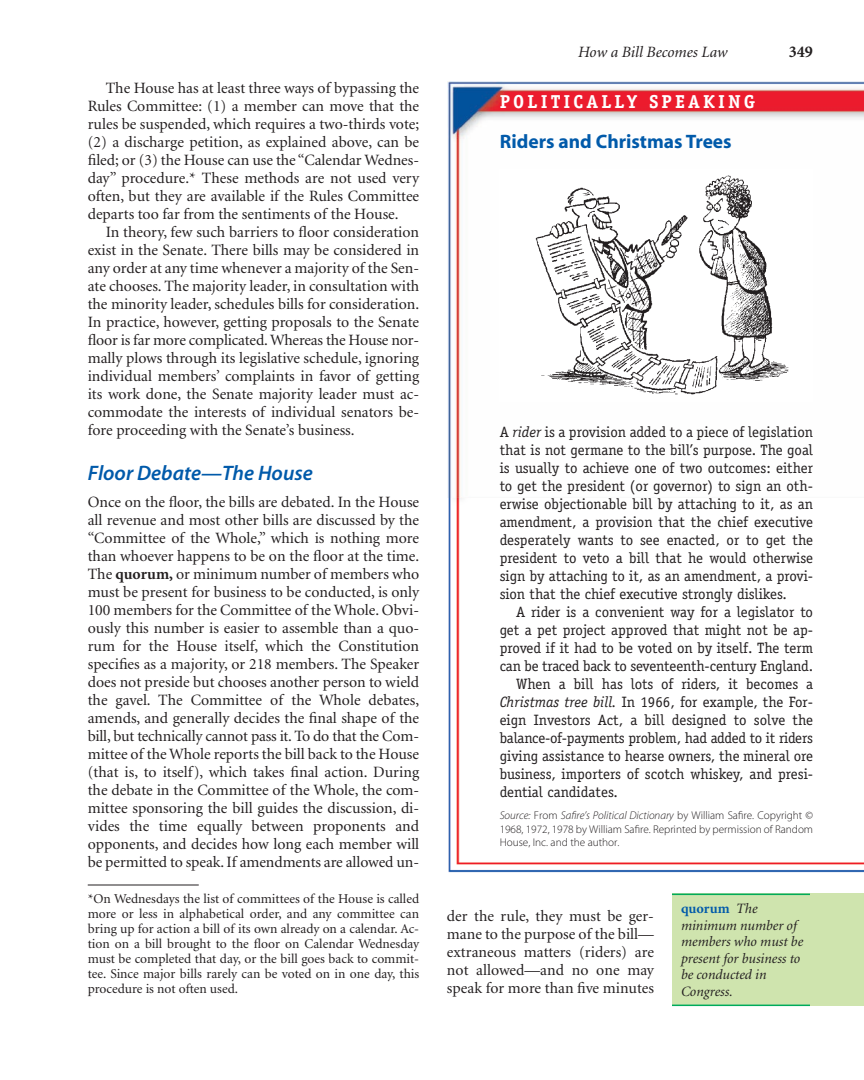
<style>
.page{position:relative;width:864px;height:1080px;background:#fff}
.page>*{position:absolute;margin:0;border:0;box-sizing:border-box;transform-origin:0 0}
.t1{font:21px "Myriad Sem Itl";color:#015aaa}
.t2{font:700 19.5px "Myriad";color:#015aaa}
.t3{font:700 18.75px "Officina Serif";letter-spacing:.165em;color:#fff}
.t4{font:700 16.5px "Minion";color:#231f20}
.t5{font:15.75px/18px "Minion";color:#231f20;text-align:justify}
.t6{font:italic 15.75px "Minion";color:#231f20}
.t7{font:15px "Officina Serif";color:#231f20}
.t8{font:italic 14.25px/16.5px "Minion";color:#231f20}
.t9{font:13.5px/15px "Minion";color:#231f20;text-align:justify}
.t10{font:11.25px/13.5px "Myriad Lig";color:#231f20;text-align:justify}
.s1{font-weight:700}
.s2{font-style:italic}
.s3{font-family:"Myriad Lig Itl"}
.s4{font-weight:700;font-style:normal;color:#015aaa}
</style>
<div class="page">
<hr style="left:88px;top:885px;width:111px;height:1px;background:#231f20">
<img style="left:447px;top:81px;width:417px;height:417px">
<img style="left:448px;top:563px;width:416px;height:310px">
<img style="left:448px;top:498px;width:14px;height:65px">
<img style="left:500px;top:170px;width:313px;height:232px">
<div style="left:672px;top:894px;width:192px;height:112px;background:#cfe4ae"></div>
<hr style="left:672px;top:894px;width:138px;height:1px;background:#00ab5b">
<hr style="left:672px;top:1005px;width:138px;height:1px;background:#00ab5b">
<p class="t5" style="left:106px;top:80px;width:315px">The House has at least three ways of bypassing the</p>
<p class="t5" style="left:88px;top:98px;width:333px">Rules Committee: (1) a member can move that the</p>
<p class="t5" style="left:88px;top:116px;width:333px">rules be suspended, which requires a two-thirds vote;</p>
<p class="t5" style="left:88px;top:134px;width:333px">(2) a discharge petition, as explained above, can be</p>
<p class="t5" style="left:88px;top:152px;width:333px">filed; or (3) the House can use the “Calendar Wednes-</p>
<p class="t5" style="left:88px;top:170px;width:333px">day” procedure.* These methods are not used very</p>
<p class="t5" style="left:88px;top:188px;width:333px">often, but they are available if the Rules Committee</p>
<p class="t5" style="left:88px;top:206px;width:312px">departs too far from the sentiments of the House.</p>
<p class="t5" style="left:106px;top:224px;width:315px">In theory, few such barriers to floor consideration</p>
<p class="t5" style="left:88px;top:242px;width:333px">exist in the Senate. There bills may be considered in</p>
<p class="t5" style="left:88px;top:260px;width:333px">any order at any time whenever a majority of the Sen-</p>
<p class="t5" style="left:88px;top:278px;width:333px">ate chooses. The majority leader, in consultation with</p>
<p class="t5" style="left:88px;top:296px;width:333px">the minority leader, schedules bills for consideration.</p>
<p class="t5" style="left:88px;top:314px;width:333px">In practice, however, getting proposals to the Senate</p>
<p class="t5" style="left:88px;top:332px;width:333px">floor is far more complicated. Whereas the House nor-</p>
<p class="t5" style="left:88px;top:350px;width:333px">mally plows through its legislative schedule, ignoring</p>
<p class="t5" style="left:88px;top:368px;width:333px">individual members’ complaints in favor of getting</p>
<p class="t5" style="left:88px;top:386px;width:333px">its work done, the Senate majority leader must ac-</p>
<p class="t5" style="left:88px;top:404px;width:333px">commodate the interests of individual senators be-</p>
<p class="t5" style="left:88px;top:422px;width:268px">fore proceeding with the Senate’s business.</p>
<p class="t1" style="left:88px;top:465px;width:227px">Floor Debate—The House</p>
<p class="t5" style="left:88px;top:494px;width:333px">Once on the floor, the bills are debated. In the House all revenue and most other bills are discussed by the “Committee of the Whole,” which is nothing more than whoever happens to be on the floor at the time.<br>The <span class="s1">quorum,</span> or minimum number of members who must be present for business to be conducted, is only 100 members for the Committee of the Whole. Obvi&shy;ously this number is easier to assemble than a quo&shy;rum for the House itself, which the Constitution specifies as a majority, or 218 members. The Speaker does not preside but chooses another person to wield the gavel. The Committee of the Whole debates, amends, and generally decides the final shape of the bill, but technically cannot pass it. To do that the Com&shy;mittee of the Whole reports the bill back to the House (that is, to itself), which takes final action. During the debate in the Committee of the Whole, the com&shy;mittee sponsoring the bill guides the discussion, di&shy;vides the time equally between proponents and opponents, and decides how long each member will be permitted to speak. If amendments are allowed un-</p>
<p class="t9" style="left:88px;top:893px;width:333px">*On Wednesdays the list of committees of the House is called more or less in alphabetical order, and any committee can bring up for action a bill of its own already on a calendar. Ac&shy;tion on a bill brought to the floor on Calendar Wednesday must be completed that day, or the bill goes back to commit&shy;tee. Since major bills rarely can be voted on in one day, this procedure is not often used.</p>
<p class="t6" style="left:578px;top:46px;width:151px">How a Bill Becomes Law</p>
<p class="t4" style="left:789px;top:45px;width:26px">349</p>
<p class="t3" style="left:500px;top:94px;width:257px">POLITICALLY SPEAKING</p>
<p class="t2" style="left:500px;top:134px;width:234px">Riders and Christmas Trees</p>
<p class="t7" style="left:500px;top:426px;width:315px">A <span class="s2">rider</span> is a provision added to a piece of legislation</p>
<p class="t7" style="left:500px;top:444px;width:315px">that is not germane to the bill’s purpose. The goal</p>
<p class="t7" style="left:500px;top:462px;width:315px">is usually to achieve one of two outcomes: either</p>
<p class="t7" style="left:500px;top:480px;width:315px">to get the president (or governor) to sign an oth-</p>
<p class="t7" style="left:500px;top:498px;width:315px">erwise objectionable bill by attaching to it, as an</p>
<p class="t7" style="left:500px;top:516px;width:315px">amendment, a provision that the chief executive</p>
<p class="t7" style="left:500px;top:534px;width:315px">desperately wants to see enacted, or to get the</p>
<p class="t7" style="left:500px;top:552px;width:315px">president to veto a bill that he would otherwise</p>
<p class="t7" style="left:500px;top:570px;width:315px">sign by attaching to it, as an amendment, a provi-</p>
<p class="t7" style="left:500px;top:588px;width:289px">sion that the chief executive strongly dislikes.</p>
<p class="t7" style="left:516px;top:606px;width:298px">A rider is a convenient way for a legislator to</p>
<p class="t7" style="left:500px;top:624px;width:315px">get a pet project approved that might not be ap-</p>
<p class="t7" style="left:500px;top:642px;width:315px">proved if it had to be voted on by itself. The term</p>
<p class="t7" style="left:500px;top:660px;width:315px">can be traced back to seventeenth-century England.</p>
<p class="t7" style="left:516px;top:678px;width:298px">When a bill has lots of riders, it becomes a</p>
<p class="t7" style="left:500px;top:696px;width:315px"><span class="s2">Christmas tree bill.</span> In 1966, for example, the For-</p>
<p class="t7" style="left:500px;top:714px;width:315px">eign Investors Act, a bill designed to solve the</p>
<p class="t7" style="left:500px;top:732px;width:315px">balance-of-payments problem, had added to it riders</p>
<p class="t7" style="left:500px;top:750px;width:315px">giving assistance to hearse owners, the mineral ore</p>
<p class="t7" style="left:500px;top:768px;width:315px">business, importers of scotch whiskey, and presi-</p>
<p class="t7" style="left:500px;top:786px;width:120px">dential candidates.</p>
<p class="t10" style="left:500px;top:810px;width:315px"><span class="s3">Source:</span> From <span class="s3">Safire’s Political Dictionary</span> by William Safire. Copyright © 1968, 1972, 1978 by William Safire. Reprinted by permission of Random House, Inc. and the author.</p>
<p class="t5" style="left:447px;top:908px;width:209px">der the rule, they must be ger&shy;mane to the purpose of the bill— extraneous matters (riders) are not allowed—and no one may speak for more than five minutes</p>
<p class="t8" style="left:681px;top:901px;width:124px"><span class="s4">quorum</span> The minimum number of members who must be present for business to be conducted in<br>Congress.</p>
</div>
